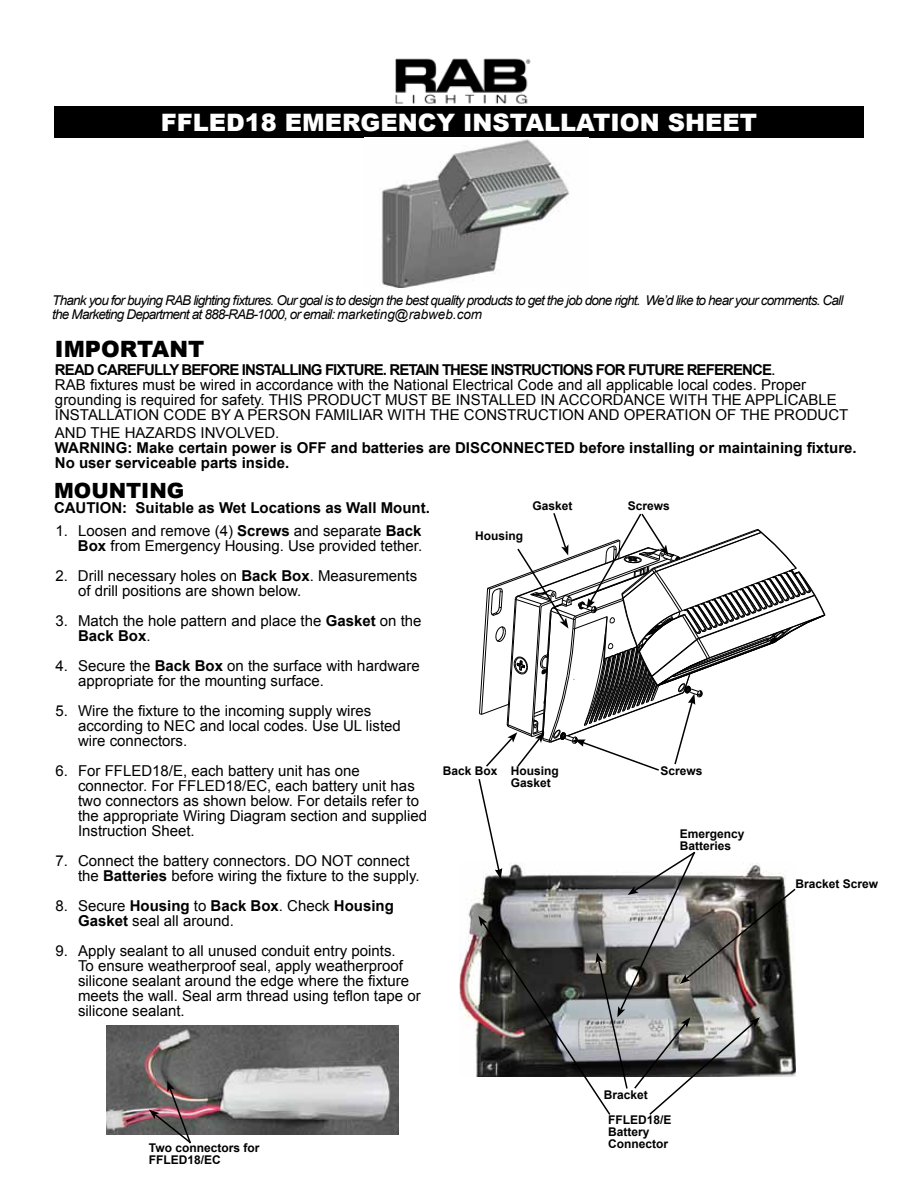
<style>
.page{position:relative;width:918px;height:1188px;background:#fff}
.page>*{position:absolute;margin:0;border:0;box-sizing:border-box;transform-origin:0 0}
.t1{font:900 24px "Arial";color:#fff}
.t2{font:900 22.5px "Arial";color:#000}
.t3{font:900 21px "Arial";color:#000}
.t4{font:15px/15px "Arial";color:#000}
.t5{font:700 15px "Arial";color:#000}
.t6{font:italic 13.5px/13.5px "Arial";letter-spacing:-.06em;color:#000}
.t7{font:700 12px/12px "Arial";color:#000}
.s1{font-weight:700}
.s2{font-size:16.5px}
</style>
<div class="page">
<div style="left:54px;top:106px;width:810px;height:32px;background:#000"></div>
<img style="left:395px;top:58px;width:136px;height:46px">
<img style="left:460px;top:898px;width:17px;height:179px">
<img style="left:381px;top:139px;width:189px;height:149px">
<svg style="left:477px;top:513px;width:349px;height:602px"></svg>
<img style="left:106px;top:1026px;width:293px;height:108px">
<img style="left:149px;top:1081px;width:44px;height:63px">
<h1 class="t1" style="left:161px;top:105px;width:598px">FFLED18 EMERGENCY INSTALLATION SHEET</h1>
<p class="t6" style="left:52px;top:294px;width:793px">Thank you for buying RAB lighting fixtures. Our goal is to design the best quality products to get the job done right. We’d like to hear your comments. Call the Marketing Department at 888-RAB-1000, or email: marketing@rabweb.com</p>
<h2 class="t2" style="left:55px;top:332px;width:151px">IMPORTANT</h2>
<p class="t4" style="left:55px;top:362px;width:795px"><span class="s1">READ CAREFULLY BEFORE INSTALLING FIXTURE. RETAIN THESE INSTRUCTIONS FOR FUTURE REFERENCE</span><span class="s2">.<br></span>RAB fixtures must be wired in accordance with the National Electrical Code and all applicable local codes. Proper grounding is required for safety. THIS PRODUCT MUST BE INSTALLED IN ACCORDANCE WITH THE APPLICABLE INSTALLATION CODE BY A PERSON FAMILIAR WITH THE CONSTRUCTION AND OPERATION OF THE PRODUCT</p>
<p class="t4" style="left:55px;top:425px;width:226px">AND THE HAZARDS INVOLVED.</p>
<p class="t5" style="left:55px;top:438px;width:411px">WARNING: Make certain power is OFF and batteries are disconnected</p>
<p class="t5" style="left:579px;top:438px;width:279px">before installing or maintaining fixture.</p>
<p class="t5" style="left:55px;top:453px;width:236px">No user serviceable parts inside.</p>
<h3 class="t3" style="left:54px;top:475px;width:71px">MOUNTING</h3>
<p class="t5" style="left:54px;top:498px;width:377px">CAUTION: Suitable as Wet Locations as Wall Mount.</p>
<p class="t4" style="left:56px;top:523px;width:368px;text-align:right">1. Loosen and remove (4) <span class="s1">Screws</span> and separate <span class="s1">Back<br>Box</span> from Emergency Housing. Use provided tether.</p>
<p class="t4" style="left:78px;top:568px;width:341px;text-indent:-23px">2. Drill necessary holes on <span class="s1">Back Box</span>. Measurements of drill positions are shown below.</p>
<p class="t4" style="left:78px;top:613px;width:345px;text-indent:-22px">3. Match the hole pattern and place the <span class="s1">Gasket</span> on the<br><span class="s1">Back Box</span>.</p>
<p class="t4" style="left:78px;top:658px;width:343px;text-indent:-22px">4. Secure the <span class="s1">Back Box</span> on the surface with hardware appropriate for the mounting surface.</p>
<p class="t4" style="left:78px;top:703px;width:324px;text-indent:-22px">5. Wire the fixture to the incoming supply wires according to NEC and local codes. Use UL listed wire connectors.</p>
<p class="t4" style="left:78px;top:763px;width:351px;text-indent:-22px">6. For FFLED18/E, each battery unit has one connector. For FFLED18/EC, each battery unit has two connectors as shown below. For details refer to the appropriate Wiring Diagram section and supplied Instruction Sheet.</p>
<p class="t4" style="left:56px;top:853px;width:278px">7. Connect the battery connectors. Do not</p>
<p class="t4" style="left:78px;top:853px;width:343px;text-indent:279px">connect the <span class="s1">Batteries</span> before wiring the fixture to the supply.</p>
<p class="t4" style="left:78px;top:898px;width:317px;text-indent:-22px">8. Secure <span class="s1">Housing</span> to <span class="s1">Back Box</span>. Check <span class="s1">Housing<br>Gasket</span> seal all around.</p>
<p class="t4" style="left:78px;top:943px;width:344px;text-indent:-22px">9. Apply sealant to all unused conduit entry points.<br>To ensure weatherproof seal, apply weatherproof silicone sealant around the edge where the fixture meets the wall. Seal arm thread using teflon tape or silicone sealant.</p>
<p class="t7" style="left:475px;top:530px;width:49px">Housing</p>
<p class="t7" style="left:532px;top:500px;width:42px">Gasket</p>
<p class="t7" style="left:511px;top:766px;width:49px;text-indent:-68px">Back Box Housing<br>Gasket</p>
<p class="t7" style="left:149px;top:1142px;width:112px">Two connectors for<br>FFLED18/EC</p>
<p class="t7" style="left:628px;top:500px;width:44px">Screws</p>
<p class="t7" style="left:661px;top:766px;width:44px">Screws</p>
<p class="t7" style="left:680px;top:828px;width:66px">Emergency<br>Batteries</p>
<p class="t7" style="left:604px;top:1089px;width:46px">Bracket</p>
<p class="t7" style="left:608px;top:1114px;width:65px">FFLED18/E<br>Battery<br>Connector</p>
<p class="t7" style="left:796px;top:878px;width:84px">Bracket Screw</p>
</div>
